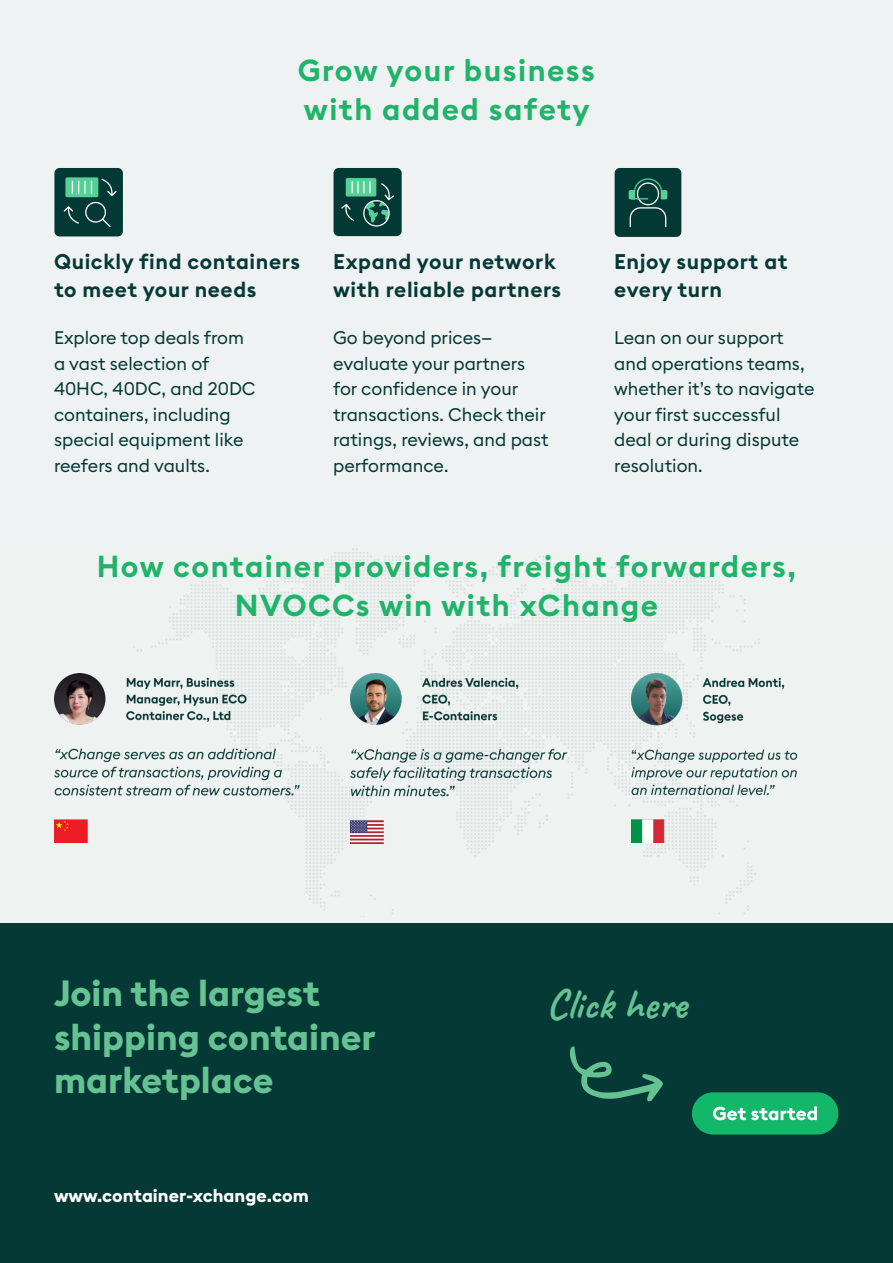
<style>
.page{position:relative;width:893px;height:1263px;background:#eff2f2}
.page>*{position:absolute;margin:0;border:0;box-sizing:border-box;transform-origin:0 0}
.t1{font:42px "Caveat";color:#66c293}
.t2{font:700 36px/43.5px "Euclid Square";color:#66c293}
.t3{font:600 30px/39px "Euclid Square";letter-spacing:.05em;color:#1fb46a}
.t4{font:600 21px/28.5px "Euclid Square";letter-spacing:.03em;color:#053935}
.t5{font:18px/25.5px "Euclid Square";color:#053935}
.t6{font:700 18px "Euclid Square";color:#fff}
</style>
<div class="page">
<div style="left:0;top:924px;width:893px;height:339px;background:#053935"></div>
<img style="left:133px;top:549px;width:627px;height:366px">
<svg style="left:570px;top:1046px;width:93px;height:55px"></svg>
<div style="left:692px;top:1092px;width:146px;height:42px;background:#12b76a;border-radius:21px"></div>
<svg style="left:713px;top:1106px;width:104px;height:14px"></svg>
<img style="left:631px;top:673px;width:167px;height:170px">
<img style="left:54px;top:673px;width:246px;height:170px">
<img style="left:350px;top:673px;width:238px;height:170px">
<div style="left:334px;top:168px;width:68px;height:68px;background:#033935;border-radius:5px"></div>
<div style="left:346px;top:178px;width:30px;height:18px;background:#55d097;border-radius:2px"></div>
<svg style="left:341px;top:181px;width:53px;height:46px"></svg>
<div style="left:54px;top:168px;width:69px;height:68px;background:#033935;border-radius:5px"></div>
<svg style="left:101px;top:179px;width:16px;height:17px"></svg>
<svg style="left:64px;top:206px;width:15px;height:18px"></svg>
<div style="left:65px;top:177px;width:33px;height:20px;background:#55d097;border-radius:2px"></div>
<svg style="left:72px;top:181px;width:20px;height:13px"></svg>
<svg style="left:85px;top:202px;width:26px;height:25px"></svg>
<div style="left:615px;top:168px;width:66px;height:69px;background:#033935;border-radius:5px"></div>
<svg style="left:629px;top:178px;width:38px;height:49px"></svg>
<h3 class="t3" style="left:298px;top:52px;width:299px">Grow your business with added safety</h3>
<p class="t4" style="left:54px;top:247px;width:247px">Quickly find containers to meet your needs</p>
<p class="t4" style="left:614px;top:247px;width:175px">Enjoy support at every turn</p>
<p class="t5" style="left:614px;top:325px;width:202px">Lean on our support and operations teams, whether it’s to navigate your first successful deal or during dispute resolution.</p>
<p class="t4" style="left:333px;top:247px;width:230px">Expand your network with reliable partners</p>
<p class="t5" style="left:333px;top:325px;width:217px">Go beyond prices— evaluate your partners for confidence in your transactions. Check their ratings, reviews, and past performance.</p>
<p class="t5" style="left:54px;top:325px;width:203px">Explore top deals from a vast selection of<br>40HC, 40DC, and 20DC containers, including special equipment like reefers and vaults.</p>
<h3 class="t3" style="left:97px;top:547px;width:701px;text-align:center">How container providers, freight forwarders,<br>NVOCCs win with xChange</h3>
<h2 class="t2" style="left:54px;top:973px;width:323px">Join the largest shipping container marketplace</h2>
<p class="t6" style="left:54px;top:1184px;width:256px">www.container-xchange.com</p>
<h1 class="t1" style="left:546px;top:978px;width:141px">Click here</h1>
</div>
